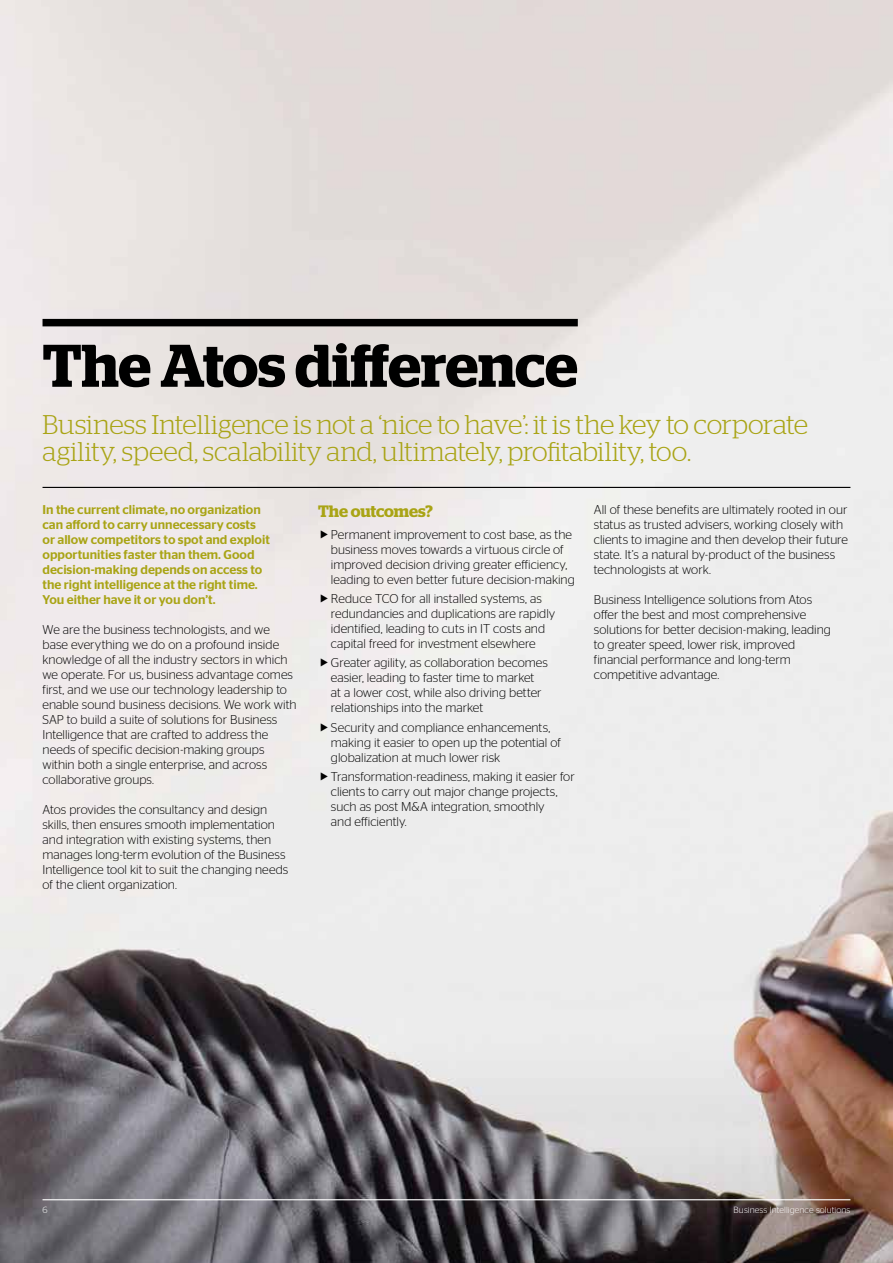
<style>
.page{position:relative;width:893px;height:1263px;background:#fff}
.page>*{position:absolute;margin:0;border:0;box-sizing:border-box;transform-origin:0 0}
.t1{font:600 60px "Stag";letter-spacing:-.005em;color:#000}
.t2{font:300 27px/27px "Stag";letter-spacing:-.005em;color:#a9a415}
.t3{font:600 16.5px "Stag";letter-spacing:-.005em;color:#a9a415}
.t4{font:300 12.75px/15px "Stag Sans";color:#000}
.t5{font:500 12.75px/15px "Stag Sans";color:#a9a415}
.t6{font:300 9px "Stag Sans";letter-spacing:.01em;color:#fff}
</style>
<div class="page">
<img style="left:0;top:0;width:893px;height:1263px">
<div style="left:43px;top:319px;width:535px;height:7px;background:#000"></div>
<hr style="left:43px;top:487px;width:807px;height:1px;background:#000">
<hr style="left:43px;top:1199px;width:807px;height:1px;background:#fff">
<svg style="left:321px;top:530px;width:7px;height:8px"></svg>
<svg style="left:321px;top:594px;width:7px;height:8px"></svg>
<svg style="left:321px;top:659px;width:7px;height:8px"></svg>
<svg style="left:321px;top:723px;width:7px;height:8px"></svg>
<svg style="left:321px;top:772px;width:7px;height:8px"></svg>
<h1 class="t1" style="left:43px;top:330px;width:537px">The Atos difference</h1>
<h2 class="t2" style="left:43px;top:411px;width:767px">Business Intelligence is not a ‘nice to have’: it is the key to corporate agility, speed, scalability and, ultimately, profitability, too.</h2>
<p class="t5" style="left:43px;top:502px;width:229px">In the current climate, no organization can afford to carry unnecessary costs or allow competitors to spot and exploit opportunities faster than them. Good decision-making depends on access to the right intelligence at the right time.<br>You either have it or you don’t.</p>
<p class="t4" style="left:43px;top:622px;width:256px">We are the business technologists, and we base everything we do on a profound inside knowledge of all the industry sectors in which we operate. For us, business advantage comes first, and we use our technology leadership to enable sound business decisions. We work with SAP to build a suite of solutions for Business Intelligence that are crafted to address the needs of specific decision-making groups within both a single enterprise, and across collaborative groups.</p>
<p class="t4" style="left:43px;top:802px;width:247px">Atos provides the consultancy and design skills, then ensures smooth implementation and integration with existing systems, then manages long-term evolution of the Business Intelligence tool kit to suit the changing needs of the client organization.</p>
<p class="t3" style="left:318px;top:502px;width:116px">The outcomes?</p>
<p class="t4" style="left:331px;top:527px;width:245px">Permanent improvement to cost base, as the business moves towards a virtuous circle of improved decision driving greater efficiency, leading to even better future decision-making</p>
<p class="t4" style="left:331px;top:591px;width:226px">Reduce TCO for all installed systems, as redundancies and duplications are rapidly identified, leading to cuts in IT costs and capital freed for investment elsewhere</p>
<p class="t4" style="left:331px;top:655px;width:219px">Greater agility, as collaboration becomes easier, leading to faster time to market<br>at a lower cost, while also driving better relationships into the market</p>
<p class="t4" style="left:331px;top:719px;width:231px">Security and compliance enhancements, making it easier to open up the potential of globalization at much lower risk</p>
<p class="t4" style="left:331px;top:769px;width:245px">Transformation-readiness, making it easier for clients to carry out major change projects, such as post M&amp;A integration, smoothly<br>and efficiently.</p>
<p class="t4" style="left:594px;top:502px;width:256px">All of these benefits are ultimately rooted in our status as trusted advisers, working closely with clients to imagine and then develop their future state. It’s a natural by-product of the business technologists at work.</p>
<p class="t4" style="left:594px;top:592px;width:239px">Business Intelligence solutions from Atos offer the best and most comprehensive solutions for better decision-making, leading to greater speed, lower risk, improved financial performance and long-term competitive advantage.</p>
<p class="t6" style="left:43px;top:1205px;width:7px">6</p>
<p class="t6" style="left:734px;top:1205px;width:118px">Business Intelligence solutions</p>
</div>
